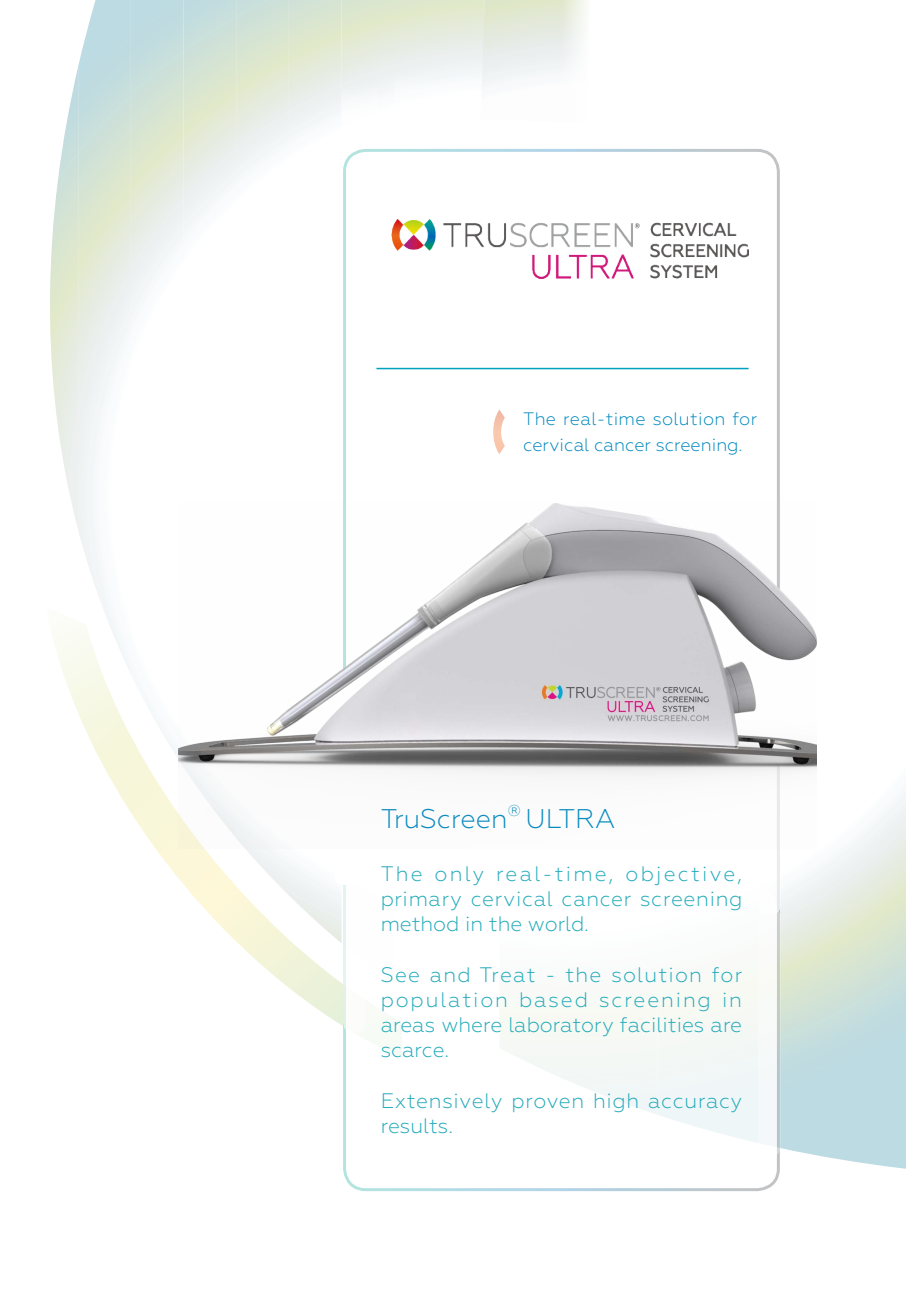
<style>
.page{position:relative;width:906px;height:1289px;background:#fff}
.page>*{position:absolute;margin:0;border:0;box-sizing:border-box;transform-origin:0 0}
.t1{font:300 27px "Geometria";color:#0088bf}
.t2{font:300 21px/25.2px "Geometria";letter-spacing:.025em;color:#25abbb;text-align:justify}
.t3{font:300 18px/26.1px "Geometria";color:#0088bf}
.t4{font:300 15.75px "Geometria";color:#0088bf}
</style>
<div class="page">
<img style="left:780px;top:645px;width:126px;height:523px">
<img style="left:341px;top:0;width:38px;height:370px">
<img style="left:183px;top:0;width:53px;height:234px">
<img style="left:50px;top:68px;width:28px;height:459px">
<img style="left:54px;top:606px;width:292px;height:464px">
<img style="left:179px;top:478px;width:637px;height:370px">
<img style="left:487px;top:222px;width:261px;height:56px">
<hr style="left:376px;top:368px;width:372px;height:1px;background:#00a2c0">
<svg style="left:493px;top:409px;width:12px;height:45px"></svg>
<img style="left:379px;top:0;width:105px;height:848px">
<div style="left:343px;top:855px;width:22px;height:176px;background:#fff;border-radius:9px"></div>
<svg style="left:758px;top:908px;width:22px;height:247px;fill:#f6f9f8"></svg>
<p class="t3" style="left:523px;top:405px;width:235px">The real-time solution for cervical cancer screening.</p>
<p class="t1" style="left:381px;top:803px;width:128px">TruScreen</p>
<p class="t4" style="left:507px;top:801px;width:15px">®</p>
<p class="t1" style="left:525px;top:803px;width:91px">ULTRA</p>
<p class="t2" style="left:381px;top:861px;width:363px">The only real-time, objective, primary cervical cancer screening method in the world.</p>
<p class="t2" style="left:381px;top:961px;width:363px">See and Treat - the solution for population based screening in areas where laboratory facilities are scarce.</p>
<p class="t2" style="left:381px;top:1087px;width:363px">Extensively proven high accuracy results.</p>
</div>
